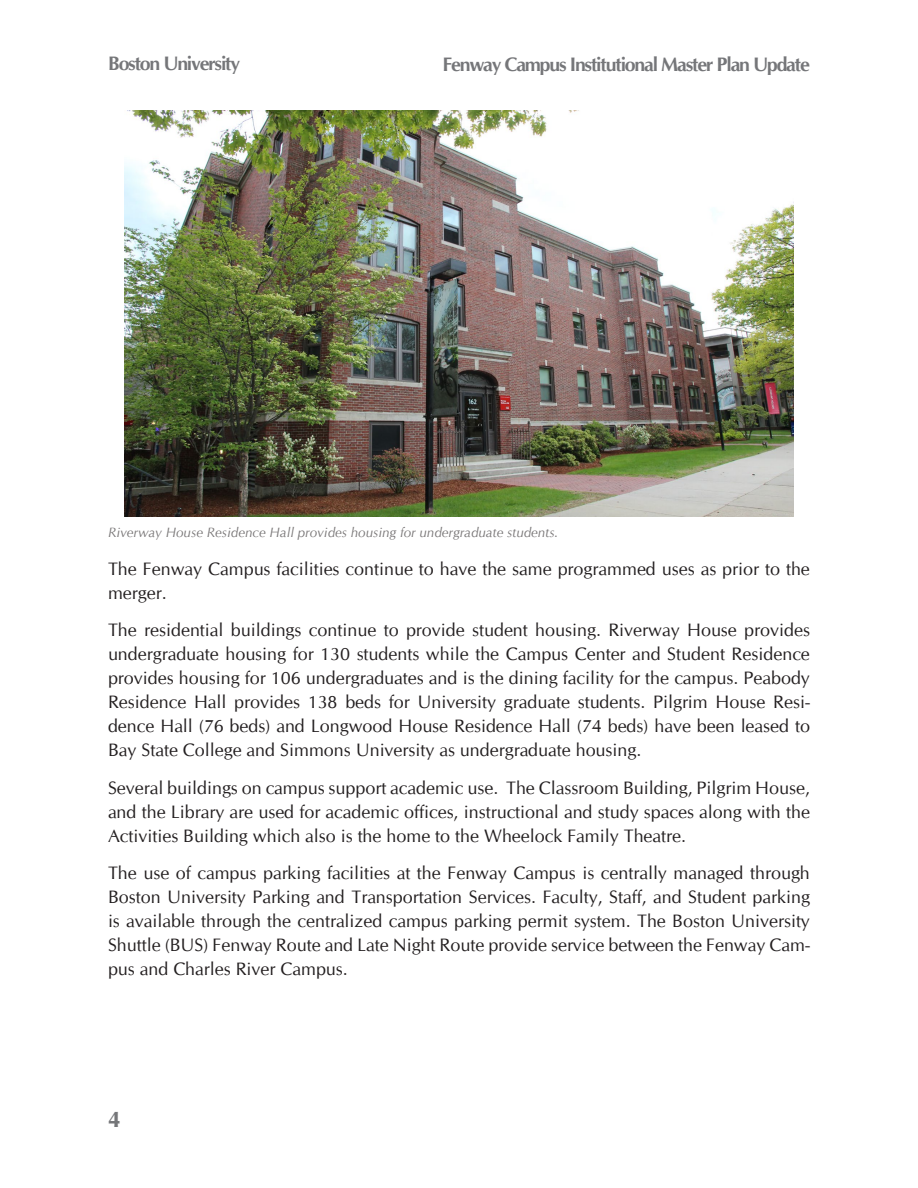
<style>
.page{position:relative;width:918px;height:1188px;background:#fff}
.page>*{position:absolute;margin:0;border:0;box-sizing:border-box;transform-origin:0 0}
.t1{font:700 22.5px "CG Omega";color:#757679}
.t2{font:700 19.5px "CG Omega";letter-spacing:-.06em;color:#757679}
.Body_Text{font:18px/24px "CG Omega";color:#231f20;text-align:justify}
.t3{font:italic 13.5px "CG Omega";color:#231f20}
</style>
<div class="page">
<img style="left:125px;top:110px;width:668px;height:406px">
<p class="t2" style="left:108px;top:51px;width:134px">Boston University</p>
<p class="t2" style="left:443px;top:52px;width:369px">Fenway Campus Institutional Master Plan Update</p>
<p class="t3" style="left:108px;top:524px;width:452px">Riverway House Residence Hall provides housing for undergraduate students.</p>
<p class="Body_Text" style="left:108px;top:557px;width:703px">The Fenway Campus facilities continue to have the same programmed uses as prior to the merger.</p>
<p class="Body_Text" style="left:108px;top:619px;width:703px">The residential buildings continue to provide student housing. Riverway House provides undergraduate housing for 130 students while the Campus Center and Student Residence provides housing for 106 undergraduates and is the dining facility for the campus. Peabody Residence Hall provides 138 beds for University graduate students. Pilgrim House Resi&shy;dence Hall (76 beds) and Longwood House Residence Hall (74 beds) have been leased to Bay State College and Simmons University as undergraduate housing.</p>
<p class="Body_Text" style="left:108px;top:776px;width:703px">Several buildings on campus support academic use. The Classroom Building, Pilgrim House, and the Library are used for academic offices, instructional and study spaces along with the Activities Building which also is the home to the Wheelock Family Theatre.</p>
<p class="Body_Text" style="left:108px;top:862px;width:703px">The use of campus parking facilities at the Fenway Campus is centrally managed through Boston University Parking and Transportation Services. Faculty, Staff, and Student parking is available through the centralized campus parking permit system. The Boston University Shuttle (BUS) Fenway Route and Late Night Route provide service between the Fenway Cam&shy;pus and Charles River Campus.</p>
<p class="t1" style="left:108px;top:1105px;width:14px">4</p>
</div>
